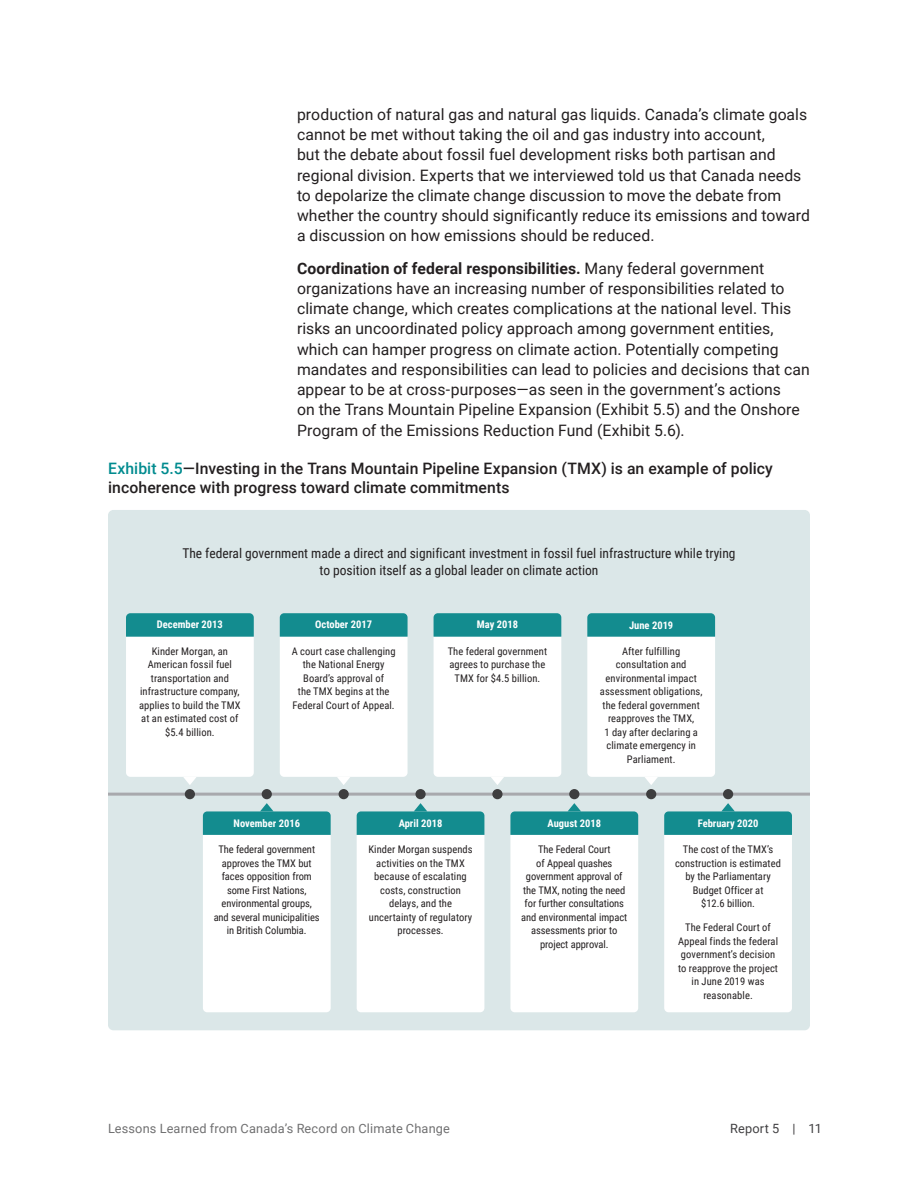
<style>
.page{position:relative;width:918px;height:1188px;background:#fff}
.page>*{position:absolute;margin:0;border:0;box-sizing:border-box;transform-origin:0 0}
.Para_without_num{font:15.75px/20.2px "Roboto";letter-spacing:.005em;color:#231f20}
.Exhibit_Title{font:500 15.75px/18.8px "Roboto";letter-spacing:.005em;color:#231f20}
.t1{font:13.5px/16.5px "Roboto Condensed";color:#231f20;text-align:center}
.t2{font:12.75px "Roboto";letter-spacing:.015em;color:#707071}
.t3{font:12.75px "Roboto";letter-spacing:.015em;color:#414042}
.t4{font:10.5px/13.5px "Roboto Condensed";letter-spacing:.01em;color:#231f20;text-align:center}
.t5{font:700 10.5px "Roboto Condensed";color:#fff}
.s1{font-weight:700}
.s2{color:#018b8f}
</style>
<div class="page">
<div style="left:108px;top:510px;width:702px;height:520px;background:#dbe7e8;border-radius:5px"></div>
<hr style="left:108px;top:793px;width:702px;height:3px;background:#a8a9ad">
<div style="left:185px;top:789px;width:10px;height:10px;background:#3e3e3f;border-radius:50%"></div>
<div style="left:262px;top:789px;width:10px;height:10px;background:#3e3e3f;border-radius:50%"></div>
<div style="left:339px;top:789px;width:10px;height:10px;background:#3e3e3f;border-radius:50%"></div>
<div style="left:415px;top:789px;width:11px;height:10px;background:#3e3e3f;border-radius:50%"></div>
<div style="left:492px;top:789px;width:11px;height:10px;background:#3e3e3f;border-radius:50%"></div>
<div style="left:569px;top:789px;width:10px;height:10px;background:#3e3e3f;border-radius:50%"></div>
<div style="left:646px;top:789px;width:10px;height:10px;background:#3e3e3f;border-radius:50%"></div>
<div style="left:723px;top:789px;width:10px;height:10px;background:#3e3e3f;border-radius:50%"></div>
<svg style="left:126px;top:613px;width:128px;height:172px"></svg>
<svg style="left:280px;top:613px;width:128px;height:172px"></svg>
<svg style="left:434px;top:613px;width:127px;height:172px"></svg>
<svg style="left:587px;top:613px;width:128px;height:172px"></svg>
<svg style="left:203px;top:803px;width:128px;height:209px"></svg>
<svg style="left:664px;top:803px;width:128px;height:209px"></svg>
<svg style="left:510px;top:803px;width:128px;height:209px"></svg>
<svg style="left:357px;top:803px;width:127px;height:209px"></svg>
<p class="Para_without_num" style="left:297px;top:104px;width:515px">production of natural gas and natural gas liquids. Canada’s climate goals cannot be met without taking the oil and gas industry into account,<br>but the debate about fossil fuel development risks both partisan and regional division. Experts that we interviewed told us that Canada needs to depolarize the climate change discussion to move the debate from whether the country should significantly reduce its emissions and toward a discussion on how emissions should be reduced.</p>
<p class="Para_without_num" style="left:297px;top:257px;width:514px"><span class="s1">Coordination of federal responsibilities.</span> Many federal government organizations have an increasing number of responsibilities related to climate change, which creates complications at the national level. This risks an uncoordinated policy approach among government entities, which can hamper progress on climate action. Potentially competing mandates and responsibilities can lead to policies and decisions that can appear to be at cross-purposes—as seen in the government’s actions<br>on the Trans Mountain Pipeline Expansion (Exhibit 5.5) and the Onshore Program of the Emissions Reduction Fund (Exhibit 5.6).</p>
<p class="Exhibit_Title" style="left:108px;top:458px;width:666px"><span class="s2">Exhibit 5.5</span>—Investing in the Trans Mountain Pipeline Expansion (TMX) is an example of policy incoherence with progress toward climate commitments</p>
<p class="t1" style="left:182px;top:545px;width:555px">The federal government made a direct and significant investment in fossil fuel infrastructure while trying to position itself as a global leader on climate action</p>
<p class="t5" style="left:157px;top:617px;width:67px">December 2013</p>
<p class="t4" style="left:139px;top:644px;width:103px">Kinder Morgan, an<br>American fossil fuel transportation and infrastructure company, applies to build the TMX at an estimated cost of $5.4 billion.</p>
<p class="t5" style="left:315px;top:617px;width:58px">October 2017</p>
<p class="t4" style="left:292px;top:644px;width:105px">A court case challenging the National Energy<br>Board’s approval of<br>the TMX begins at the<br>Federal Court of Appeal.</p>
<p class="t5" style="left:477px;top:617px;width:43px">May 2018</p>
<p class="t4" style="left:448px;top:644px;width:101px">The federal government agrees to purchase the<br>TMX for $4.5 billion.</p>
<p class="t5" style="left:629px;top:618px;width:46px">June 2019</p>
<p class="t4" style="left:600px;top:644px;width:104px">After fulfilling consultation and environmental impact assessment obligations, the federal government reapproves the TMX,<br>1 day after declaring a climate emergency in<br>Parliament.</p>
<p class="t5" style="left:234px;top:816px;width:68px">November 2016</p>
<p class="t4" style="left:214px;top:842px;width:107px">The federal government approves the TMX but faces opposition from some First Nations, environmental groups, and several municipalities in British Columbia.</p>
<p class="t5" style="left:399px;top:816px;width:45px">April 2018</p>
<p class="t4" style="left:368px;top:842px;width:106px">Kinder Morgan suspends activities on the TMX because of escalating costs, construction delays, and the uncertainty of regulatory processes.</p>
<p class="t5" style="left:548px;top:816px;width:55px">August 2018</p>
<p class="t4" style="left:521px;top:842px;width:107px">The Federal Court<br>of Appeal quashes government approval of the TMX, noting the need for further consultations and environmental impact assessments prior to project approval.</p>
<p class="t5" style="left:698px;top:816px;width:62px">February 2020</p>
<p class="t4" style="left:675px;top:842px;width:107px">The cost of the TMX’s construction is estimated by the Parliamentary<br>Budget Officer at<br>$12.6 billion.</p>
<p class="t4" style="left:678px;top:920px;width:102px">The Federal Court of<br>Appeal finds the federal government’s decision to reapprove the project in June 2019 was reasonable.</p>
<p class="t2" style="left:108px;top:1120px;width:344px">Lessons Learned from Canada’s Record on Climate Change</p>
<p class="t3" style="left:730px;top:1120px;width:93px">Report 5 | 11</p>
</div>
